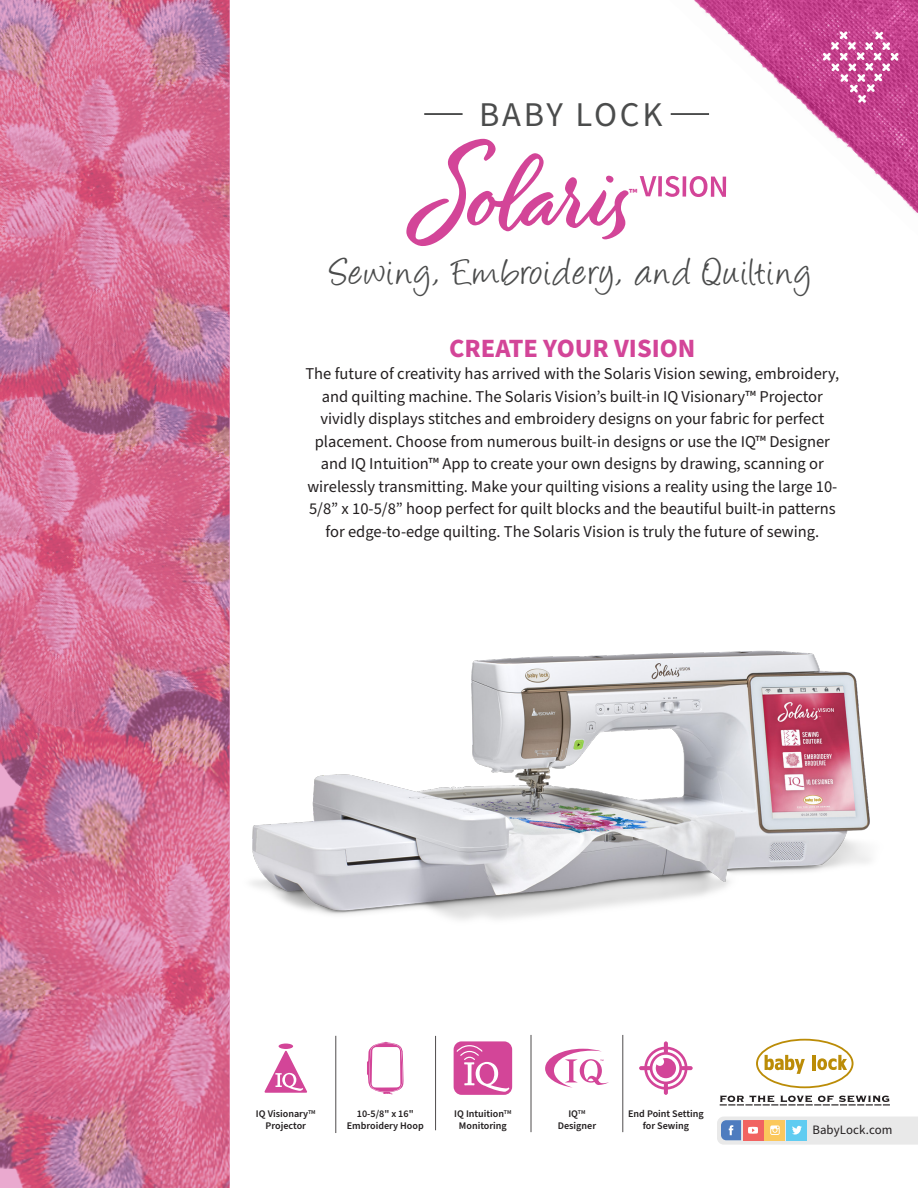
<style>
.page{position:relative;width:918px;height:1188px;background:#fff}
.page>*{position:absolute;margin:0;border:0;box-sizing:border-box;transform-origin:0 0}
.t1{font:43.35px "Angelina";letter-spacing:.05em;color:#4b4c4c}
.t2{font:34.65px "Source Sans Pro";letter-spacing:.08em;color:#4b4c4c}
.t3{font:700 26.4px "Source Sans Pro";color:#d34598}
.t4{font:16.5px/22.5px "Source Sans Pro";color:#231f20;text-align:center}
.t5{font:12.9px "Source Sans Pro";letter-spacing:.01em;color:#231f20}
.t6{font:700 12px "Source Sans Pro";color:#d34598}
.t7{font:600 10.2px/12.1px "Source Sans Pro";color:#231f20;text-align:center}
</style>
<div class="page">
<img style="left:251px;top:650px;width:620px;height:270px">
<img style="left:639px;top:0;width:279px;height:214px">
<hr style="left:424px;top:113px;width:39px;height:2px;background:#4b4c4c">
<hr style="left:671px;top:113px;width:38px;height:2px;background:#4b4c4c">
<svg style="left:717px;top:1117px;width:201px;height:28px;background:#d8d5d5"></svg>
<svg style="left:756px;top:1039px;width:98px;height:49px"></svg>
<svg style="left:720px;top:1095px;width:170px;height:11px"></svg>
<svg style="left:0;top:0;width:230px;height:1188px;background:#d27396"></svg>
<svg style="left:823px;top:31px;width:76px;height:72px;background:#cd609f"></svg>
<hr style="left:435px;top:1036px;width:1px;height:94px;background:#231f20">
<hr style="left:531px;top:1035px;width:1px;height:97px;background:#231f20">
<hr style="left:336px;top:1036px;width:1px;height:97px;background:#231f20">
<hr style="left:623px;top:1035px;width:1px;height:97px;background:#231f20">
<hr style="left:683px;top:176px;width:3px;height:21px;background:#d34598">
<svg style="left:690px;top:176px;width:36px;height:21px"></svg>
<svg style="left:640px;top:176px;width:17px;height:20px"></svg>
<svg style="left:665px;top:176px;width:15px;height:21px"></svg>
<svg style="left:658px;top:176px;width:4px;height:20px"></svg>
<svg style="left:406px;top:139px;width:223px;height:107px"></svg>
<svg style="left:367px;top:1042px;width:37px;height:52px"></svg>
<div style="left:279px;top:1044px;width:14px;height:5px;background:#d34598;border-radius:50%"></div>
<svg style="left:265px;top:1051px;width:42px;height:42px"></svg>
<svg style="left:545px;top:1049px;width:64px;height:39px"></svg>
<svg style="left:639px;top:1041px;width:54px;height:54px"></svg>
<svg style="left:454px;top:1041px;width:58px;height:54px;background:#da64a9"></svg>
<p class="t2" style="left:479px;top:91px;width:185px">BABY LOCK</p>
<p class="t6" style="left:629px;top:185px;width:10px">™</p>
<p class="t1" style="left:331px;top:254px;width:482px">Sewing, Embroidery, and Quilting</p>
<p class="t3" style="left:449px;top:330px;width:248px">CREATE YOUR VISION</p>
<p class="t4" style="left:305px;top:363px;width:535px">The future of creativity has arrived with the Solaris Vision sewing, embroidery, and quilting machine. The Solaris Vision’s built-in IQ Visionary™ Projector vividly displays stitches and embroidery designs on your fabric for perfect placement. Choose from numerous built-in designs or use the IQ™ Designer and IQ Intuition™ App to create your own designs by drawing, scanning or wirelessly transmitting. Make your quilting visions a reality using the large 10- 5/8” x 10-5/8” hoop perfect for quilt blocks and the beautiful built-in patterns for edge-to-edge quilting. The Solaris Vision is truly the future of sewing.</p>
<p class="t7" style="left:256px;top:1108px;width:61px">IQ Visionary<sup>TM<br></sup>Projector</p>
<p class="t7" style="left:558px;top:1108px;width:40px">IQ<sup>TM<br></sup>Designer</p>
<p class="t7" style="left:454px;top:1108px;width:59px">IQ Intuition<sup>TM<br></sup>Monitoring</p>
<p class="t7" style="left:357px;top:1108px;width:58px">10-5/8" x 16"</p>
<p class="t7" style="left:347px;top:1120px;width:79px">Embroidery Hoop</p>
<p class="t7" style="left:628px;top:1108px;width:77px">End Point Setting for Sewing</p>
<p class="t5" style="left:812px;top:1121px;width:82px">BabyLock.com</p>
</div>
